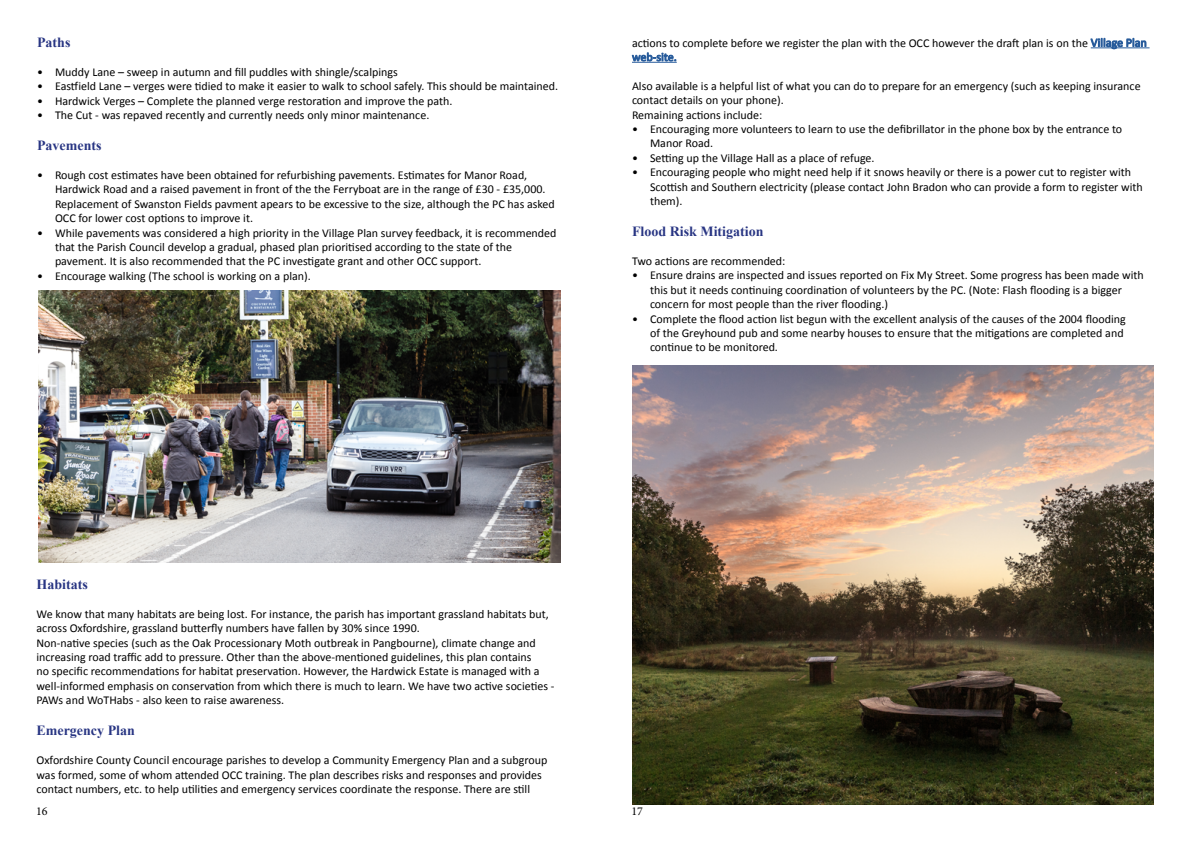
<style>
.page{position:relative;width:1191px;height:842px;background:#fff}
.page>*{position:absolute;margin:0;border:0;box-sizing:border-box;transform-origin:0 0}
.t1{font:700 14px "Times New Roman";color:#283583}
.t2{font:12px/14.4px "Calibri";color:#000}
.t3{font:12px "Minion Pro";color:#000}
.s1{color:#275b9b}
</style>
<div class="page">
<img style="left:39px;top:291px;width:521px;height:272px">
<hr style="left:1090px;top:47px;width:59px;height:1px;background:#275b9b">
<hr style="left:632px;top:62px;width:45px;height:1px;background:#275b9b">
<svg style="left:1090px;top:38px;width:56px;height:11px"></svg>
<svg style="left:632px;top:52px;width:44px;height:10px"></svg>
<img style="left:632px;top:366px;width:522px;height:438px">
<p class="t1" style="left:37px;top:33px;width:35px">Paths</p>
<p class="t2" style="left:37px;top:65px;width:362px">• Muddy Lane – sweep in autumn and fill puddles with shingle/scalpings</p>
<p class="t2" style="left:37px;top:79px;width:522px">• Eastfield Lane – verges were tidied to make it easier to walk to school safely. This should be maintained.</p>
<p class="t2" style="left:37px;top:93px;width:417px">• Hardwick Verges – Complete the planned verge restoration and improve the path.</p>
<p class="t2" style="left:37px;top:108px;width:394px">• The Cut - was repaved recently and currently needs only minor maintenance.</p>
<p class="t1" style="left:37px;top:136px;width:66px">Pavements</p>
<p class="t2" style="left:55px;top:168px;width:501px;text-indent:-18px">• Rough cost estimates have been obtained for refurbishing pavements. Estimates for Manor Road, Hardwick Road and a raised pavement in front of the the Ferryboat are in the range of £30 - £35,000.<br>Replacement of Swanston Fields pavment apears to be excessive to the size, although the PC has asked OCC for lower cost options to improve it.</p>
<p class="t2" style="left:55px;top:225px;width:503px;text-indent:-18px">• While pavements was considered a high priority in the Village Plan survey feedback, it is recommended that the Parish Council develop a gradual, phased plan prioritised according to the state of the pavement. It is also recommended that the PC investigate grant and other OCC support.</p>
<p class="t2" style="left:37px;top:269px;width:275px">• Encourage walking (The school is working on a plan).</p>
<p class="t2" style="left:632px;top:35px;width:516px">actions to complete before we register the plan with the OCC however the draft plan is on the <span class="s1">Village Plan</span></p>
<p class="t2" style="left:632px;top:79px;width:510px">Also available is a helpful list of what you can do to prepare for an emergency (such as keeping insurance contact details on your phone).<br>Remaining actions include:</p>
<p class="t2" style="left:650px;top:122px;width:474px;text-indent:-18px">• Encouraging more volunteers to learn to use the defibrillator in the phone box by the entrance to<br>Manor Road.</p>
<p class="t2" style="left:632px;top:151px;width:244px">• Setting up the Village Hall as a place of refuge.</p>
<p class="t2" style="left:650px;top:165px;width:494px;text-indent:-18px">• Encouraging people who might need help if it snows heavily or there is a power cut to register with<br>Scottish and Southern electricity (please contact John Bradon who can provide a form to register with them).</p>
<p class="t1" style="left:632px;top:222px;width:133px">Flood Risk Mitigation</p>
<p class="t2" style="left:632px;top:254px;width:155px">Two actions are recommended:</p>
<p class="t2" style="left:650px;top:268px;width:495px;text-indent:-18px">• Ensure drains are inspected and issues reported on Fix My Street. Some progress has been made with this but it needs continuing coordination of volunteers by the PC. (Note: Flash flooding is a bigger concern for most people than the river flooding.)</p>
<p class="t2" style="left:650px;top:311px;width:477px;text-indent:-18px">• Complete the flood action list begun with the excellent analysis of the causes of the 2004 flooding of the Greyhound pub and some nearby houses to ensure that the mitigations are completed and continue to be monitored.</p>
<p class="t1" style="left:36px;top:575px;width:53px">Habitats</p>
<p class="t2" style="left:36px;top:607px;width:519px">We know that many habitats are being lost. For instance, the parish has important grassland habitats but, across Oxfordshire, grassland butterfly numbers have fallen by 30% since 1990.<br>Non-native species (such as the Oak Processionary Moth outbreak in Pangbourne), climate change and increasing road traffic add to pressure. Other than the above-mentioned guidelines, this plan contains<br>no specific recommendations for habitat preservation. However, the Hardwick Estate is managed with a well-informed emphasis on conservation from which there is much to learn. We have two active societies - PAWs and WoTHabs - also keen to raise awareness.</p>
<p class="t1" style="left:36px;top:721px;width:100px">Emergency Plan</p>
<p class="t2" style="left:36px;top:753px;width:512px">Oxfordshire County Council encourage parishes to develop a Community Emergency Plan and a subgroup was formed, some of whom attended OCC training. The plan describes risks and responses and provides contact numbers, etc. to help utilities and emergency services coordinate the response. There are still</p>
<p class="t3" style="left:36px;top:803px;width:13px">16</p>
<p class="t3" style="left:631px;top:803px;width:13px">17</p>
</div>
